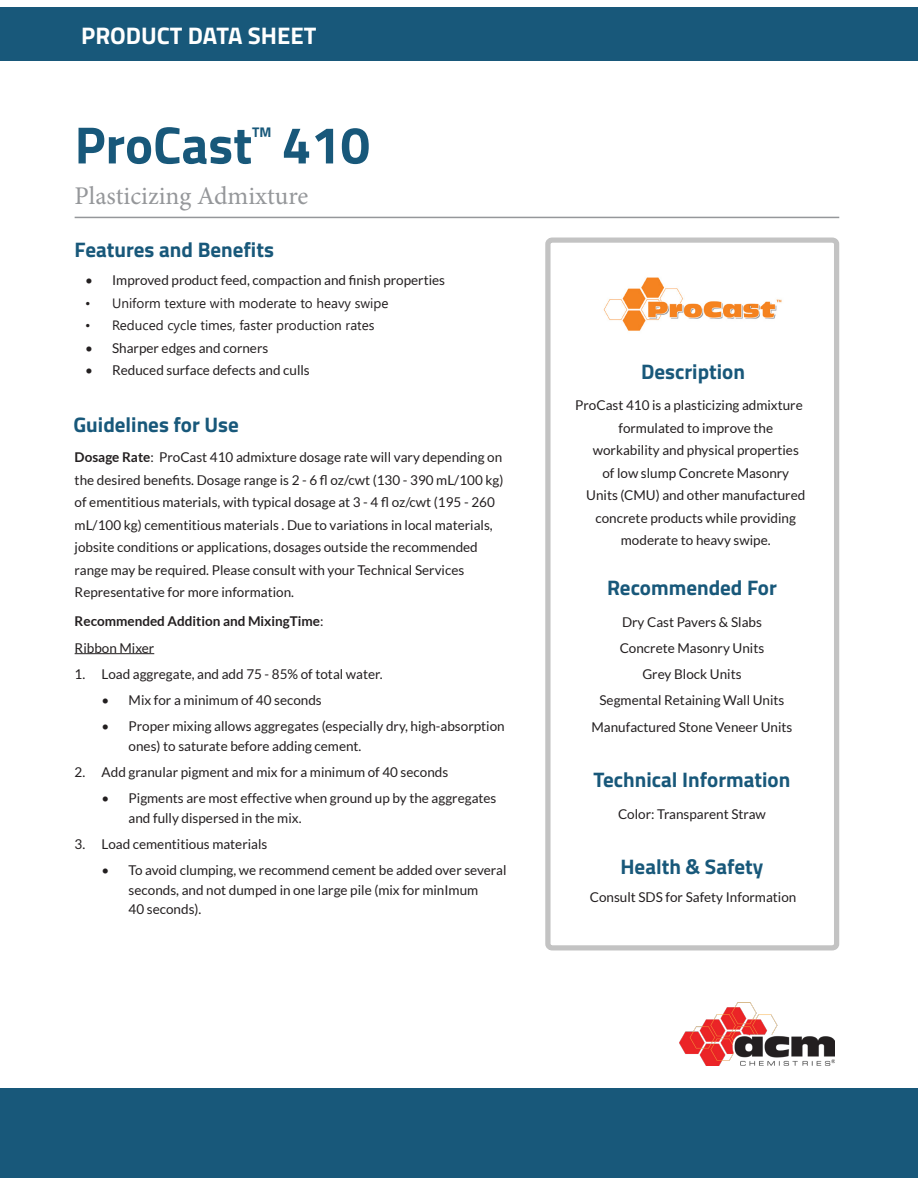
<style>
.page{position:relative;width:918px;height:1188px;background:#fff}
.page>*{position:absolute;margin:0;border:0;box-sizing:border-box;transform-origin:0 0}
.t1{font:700 52.5px "Titillium Web";color:#18587a}
.t2{font:25.5px "Minion Pro";color:#95979a}
.t3{font:700 24px "Titillium Web";color:#fff}
.t4{font:700 21px "Titillium Web";color:#18587a}
.t5{font:700 13.95px "Titillium Web";color:#18587a}
.t6{font:13.5px/22.5px "Lato";color:#231f20}
.t7{font:13.5px "Segoe UI";color:#231f20}
.t8{font:700 13.5px/26.2px "Lato";color:#231f20}
.s1{font-weight:700}
.s2{font-weight:400}
</style>
<div class="page">
<div style="left:0;top:8px;width:918px;height:54px;background:#18587a"></div>
<hr style="left:75px;top:217px;width:764px;height:1px;background:#95979a">
<svg style="left:545px;top:237px;width:295px;height:714px"></svg>
<div style="left:0;top:1088px;width:918px;height:90px;background:#18587a"></div>
<hr style="left:75px;top:653px;width:79px;height:1px;background:#231f20">
<img style="left:679px;top:1003px;width:156px;height:63px">
<img style="left:602px;top:275px;width:183px;height:60px">
<h3 class="t3" style="left:81px;top:17px;width:237px">PRODUCT DATA SHEET</h3>
<h1 class="t1" style="left:75px;top:105px;width:179px">ProCast</h1>
<p class="t5" style="left:252px;top:122px;width:21px">TM</p>
<h1 class="t1" style="left:282px;top:105px;width:90px">410</h1>
<h2 class="t2" style="left:75px;top:179px;width:235px">Plasticizing Admixture</h2>
<h3 class="t4" style="left:75px;top:234px;width:201px">Features and Benefits</h3>
<p class="t6" style="left:85px;top:269px;width:362px">• Improved product feed, compaction and finish properties</p>
<p class="t7" style="left:85px;top:290px;width:305px">• Uniform texture with moderate to heavy swipe</p>
<p class="t7" style="left:85px;top:313px;width:291px">• Reduced cycle times, faster production rates</p>
<p class="t6" style="left:85px;top:337px;width:185px">• Sharper edges and corners</p>
<p class="t6" style="left:85px;top:359px;width:226px">• Reduced surface defects and culls</p>
<h3 class="t4" style="left:74px;top:409px;width:167px">Guidelines for Use</h3>
<p class="t6" style="left:75px;top:446px;width:430px"><span class="s1">Dosage Rate</span>: ProCast 410 admixture dosage rate will vary depending on the desired benefits. Dosage range is 2 - 6 fl oz/cwt (130 - 390 mL/100 kg) of ementitious materials, with typical dosage at 3 - 4 fl oz/cwt (195 - 260 mL/100 kg) cementitious materials . Due to variations in local materials, jobsite conditions or applications, dosages outside the recommended range may be required. Please consult with your Technical Services Representative for more information.</p>
<p class="t8" style="left:75px;top:608px;width:251px">Recommended Addition and MixingTime<span class="s2">:<br>Ribbon Mixer</span></p>
<p class="t6" style="left:75px;top:663px;width:309px">1. Load aggregate, and add 75 - 85% of total water.</p>
<p class="t6" style="left:102px;top:689px;width:222px">• Mix for a minimum of 40 seconds</p>
<p class="t6" style="left:129px;top:717px;width:378px;line-height:19.5px;text-indent:-27px">• Proper mixing allows aggregates (especially dry, high-absorption ones) to saturate before adding cement.</p>
<p class="t6" style="left:75px;top:761px;width:375px">2. Add granular pigment and mix for a minimum of 40 seconds</p>
<p class="t6" style="left:129px;top:789px;width:369px;line-height:19.5px;text-indent:-27px">• Pigments are most effective when ground up by the aggregates and fully dispersed in the mix.</p>
<p class="t6" style="left:75px;top:833px;width:194px">3. Load cementitious materials</p>
<p class="t6" style="left:129px;top:861px;width:379px;line-height:19.5px;text-indent:-27px">• To avoid clumping, we recommend cement be added over several seconds, and not dumped in one large pile (mix for minImum<br>40 seconds).</p>
<h3 class="t4" style="left:641px;top:356px;width:105px">Description</h3>
<p class="t6" style="left:575px;top:394px;width:229px">ProCast 410 is a plasticizing admixture</p>
<p class="t6" style="left:618px;top:417px;width:156px">formulated to improve the</p>
<p class="t6" style="left:593px;top:439px;width:208px">workability and physical properties</p>
<p class="t6" style="left:602px;top:462px;width:188px">of low slump Concrete Masonry</p>
<p class="t6" style="left:586px;top:484px;width:221px">Units (CMU) and other manufactured</p>
<p class="t6" style="left:596px;top:507px;width:202px">concrete products while providing</p>
<p class="t6" style="left:621px;top:529px;width:151px">moderate to heavy swipe.</p>
<h3 class="t4" style="left:607px;top:572px;width:171px">Recommended For</h3>
<p class="t6" style="left:592px;top:609px;width:202px;line-height:26.2px;text-align:center">Dry Cast Pavers &amp; Slabs<br>Concrete Masonry Units<br>Grey Block Units<br>Segmental Retaining Wall Units<br>Manufactured Stone Veneer Units</p>
<h3 class="t4" style="left:594px;top:764px;width:198px">Technical Information</h3>
<p class="t6" style="left:618px;top:802px;width:149px">Color: Transparent Straw</p>
<h3 class="t4" style="left:621px;top:850px;width:144px">Health &amp; Safety</h3>
<p class="t6" style="left:590px;top:886px;width:208px">Consult SDS for Safety Information</p>
</div>
